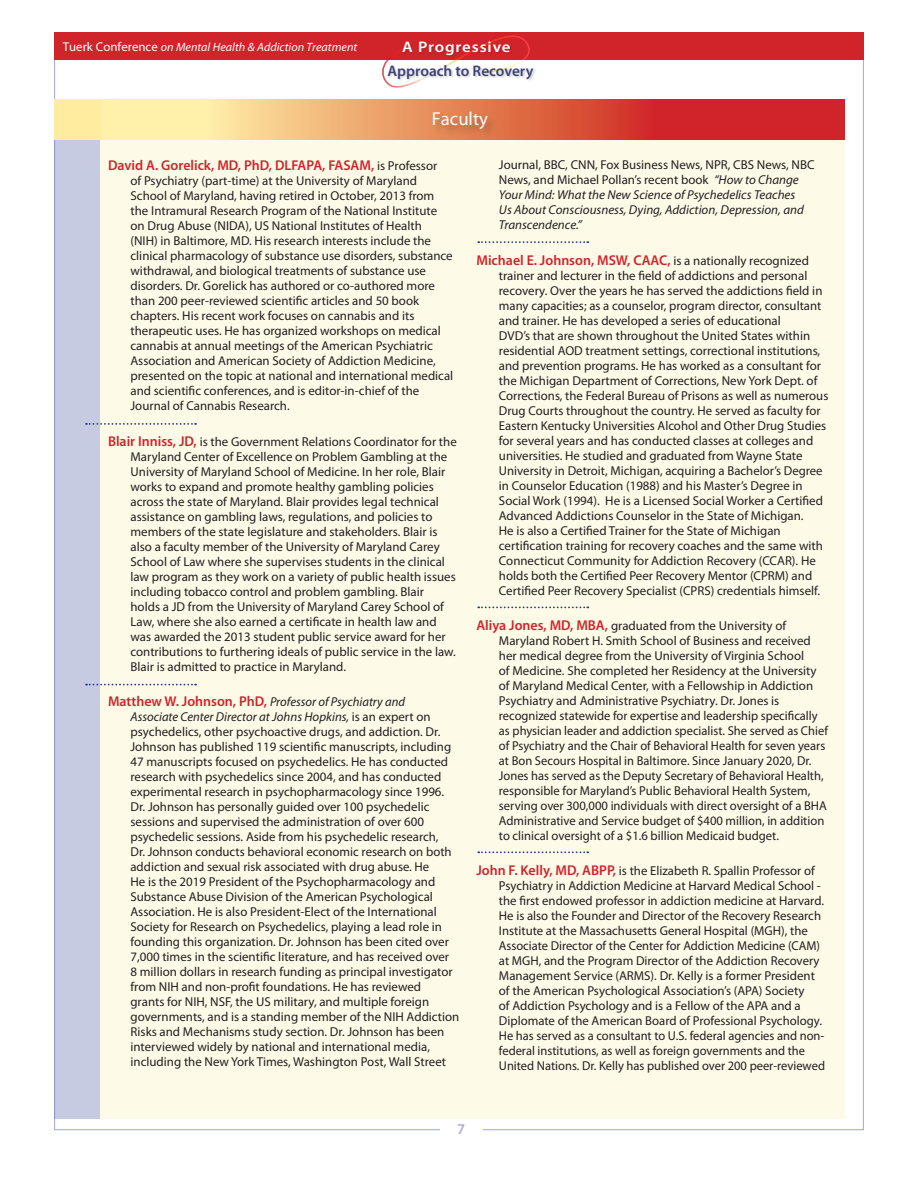
<style>
.page{position:relative;width:918px;height:1188px;background:#fff}
.page>*{position:absolute;margin:0;border:0;box-sizing:border-box;transform-origin:0 0}
.t1{font:18.75px "Myriad Pro";color:#fff}
.t2{font:600 15.3px "Myriad Pro";color:#3d4178}
.t3{font:600 15.3px "Myriad Pro";letter-spacing:.05em;color:#fff;scale:1.1 1}
.t4{font:600 15px "Myriad Pro";color:#aab1d4}
.t5{font:600 14.25px "Myriad Pro";color:#d1232a}
.t6{font:12.9px/15px "Myriad Pro";color:#231f20}
.t7{font:italic 12.9px/15px "Myriad Pro";color:#231f20}
.t8{font:italic 12px "Myriad Pro";color:#fff}
.s1{font-style:normal;font-size:12.75px}
.s2{font-weight:400;font-size:12.9px;color:#231f20}
.s3{font-weight:600;font-size:14.25px;color:#d1232a}
.s4{font-style:italic}
.s5{font-style:normal}
</style>
<div class="page">
<div style="left:54px;top:32px;width:810px;height:28px;background:#d1232a"></div>
<svg style="left:382px;top:35px;width:148px;height:53px"></svg>
<div style="left:388px;top:65px;width:149px;height:17px;background:#231f20;opacity:.2"></div>
<div style="left:403px;top:41px;width:110px;height:17px;background:#231f20;opacity:.2"></div>
<div style="left:101px;top:140px;width:744px;height:979px;background:#fefae8"></div>
<svg style="left:101px;top:100px;width:744px;height:40px;background:#e5815d"></svg>
<div style="left:431px;top:110px;width:68px;height:31px;background:#231f20;opacity:.2"></div>
<div style="left:54px;top:100px;width:47px;height:1019px;background:#c6cbe2"></div>
<svg style="left:86px;top:423px;width:110px;height:2px"></svg>
<svg style="left:86px;top:684px;width:110px;height:1px"></svg>
<svg style="left:478px;top:241px;width:110px;height:2px"></svg>
<svg style="left:478px;top:606px;width:110px;height:2px"></svg>
<svg style="left:478px;top:851px;width:110px;height:2px"></svg>
<p class="t8" style="left:63px;top:40px;width:296px"><span class="s1">Tuerk Conference</span> on Mental Health &amp; Addiction Treatment</p>
<p class="t3" style="left:402px;top:37px;width:100px">A Progressive</p>
<p class="t2" style="left:388px;top:61px;width:147px">Approach to Recovery</p>
<h1 class="t1" style="left:432px;top:108px;width:58px">Faculty</h1>
<p class="t5" style="left:108px;top:156px;width:331px">David A. Gorelick, MD, PhD, DLFAPA, FASAM, <span class="s2">is Professor</span></p>
<p class="t6" style="left:131px;top:173px;width:324px">of Psychiatry (part-time) at the University of Maryland School of Maryland, having retired in October, 2013 from the Intramural Research Program of the National Institute on Drug Abuse (NIDA), US National Institutes of Health<br>(NIH) in Baltimore, MD. His research interests include the clinical pharmacology of substance use disorders, substance withdrawal, and biological treatments of substance use disorders. Dr. Gorelick has authored or co-authored more than 200 peer-reviewed scientific articles and 50 book chapters. His recent work focuses on cannabis and its therapeutic uses. He has organized workshops on medical cannabis at annual meetings of the American Psychiatric Association and American Society of Addiction Medicine, presented on the topic at national and international medical and scientific conferences, and is editor-in-chief of the Journal of Cannabis Research.</p>
<p class="t6" style="left:130px;top:434px;width:328px;text-indent:-22px"><span class="s3">Blair Inniss, JD,</span> is the Government Relations Coordinator for the Maryland Center of Excellence on Problem Gambling at the University of Maryland School of Medicine. In her role, Blair works to expand and promote healthy gambling policies across the state of Maryland. Blair provides legal technical assistance on gambling laws, regulations, and policies to members of the state legislature and stakeholders. Blair is also a faculty member of the University of Maryland Carey School of Law where she supervises students in the clinical law program as they work on a variety of public health issues including tobacco control and problem gambling. Blair holds a JD from the University of Maryland Carey School of Law, where she also earned a certificate in health law and was awarded the 2013 student public service award for her contributions to furthering ideals of public service in the law.<br>Blair is admitted to practice in Maryland.</p>
<p class="t6" style="left:130px;top:694px;width:330px;text-indent:-22px"><span class="s3">Matthew W. Johnson, PhD,</span> <span class="s4">Professor of Psychiatry and<br>Associate Center Director at Johns Hopkins,</span> is an expert on psychedelics, other psychoactive drugs, and addiction. Dr.<br>Johnson has published 119 scientific manuscripts, including 47 manuscripts focused on psychedelics. He has conducted research with psychedelics since 2004, and has conducted experimental research in psychopharmacology since 1996.<br>Dr. Johnson has personally guided over 100 psychedelic sessions and supervised the administration of over 600 psychedelic sessions. Aside from his psychedelic research,<br>Dr. Johnson conducts behavioral economic research on both addiction and sexual risk associated with drug abuse. He<br>He is the 2019 President of the Psychopharmacology and Substance Abuse Division of the American Psychological Association. He is also President-Elect of the International Society for Research on Psychedelics, playing a lead role in founding this organization. Dr. Johnson has been cited over 7,000 times in the scientific literature, and has received over<br>8 million dollars in research funding as principal investigator from NIH and non-profit foundations. He has reviewed<br>grants for NIH, NSF, the US military, and multiple foreign governments, and is a standing member of the NIH Addiction Risks and Mechanisms study section. Dr. Johnson has been interviewed widely by national and international media, including the New York Times, Washington Post, Wall Street</p>
<p class="t7" style="left:499px;top:157px;width:317px"><span class="s5">Journal, BBC, CNN, Fox Business News, NPR, CBS News, NBC News, and Michael Pollan’s recent book</span> “How to Change Your Mind: What the New Science of Psychedelics Teaches<br>Us About Consciousness, Dying, Addiction, Depression, and Transcendence.”</p>
<p class="t5" style="left:476px;top:251px;width:334px">Michael E. Johnson, MSW, CAAC, <span class="s2">is a nationally recognized</span></p>
<p class="t6" style="left:499px;top:267px;width:331px">trainer and lecturer in the field of addictions and personal recovery. Over the years he has served the addictions field in many capacities; as a counselor, program director, consultant and trainer. He has developed a series of educational<br>DVD’s that are shown throughout the United States within residential AOD treatment settings, correctional institutions, and prevention programs. He has worked as a consultant for the Michigan Department of Corrections, New York Dept. of Corrections, the Federal Bureau of Prisons as well as numerous Drug Courts throughout the country. He served as faculty for Eastern Kentucky Universities Alcohol and Other Drug Studies for several years and has conducted classes at colleges and universities. He studied and graduated from Wayne State University in Detroit, Michigan, acquiring a Bachelor’s Degree in Counselor Education (1988) and his Master’s Degree in Social Work (1994). He is a Licensed Social Worker a Certified Advanced Addictions Counselor in the State of Michigan.<br>He is also a Certified Trainer for the State of Michigan certification training for recovery coaches and the same with Connecticut Community for Addiction Recovery (CCAR). He holds both the Certified Peer Recovery Mentor (CPRM) and Certified Peer Recovery Specialist (CPRS) credentials himself.</p>
<p class="t6" style="left:499px;top:618px;width:331px;text-indent:-22px"><span class="s3">Aliya Jones, MD, MBA,</span> graduated from the University of Maryland Robert H. Smith School of Business and received her medical degree from the University of Virginia School<br>of Medicine. She completed her Residency at the University of Maryland Medical Center, with a Fellowship in Addiction Psychiatry and Administrative Psychiatry. Dr. Jones is recognized statewide for expertise and leadership specifically as physician leader and addiction specialist. She served as Chief of Psychiatry and the Chair of Behavioral Health for seven years at Bon Secours Hospital in Baltimore. Since January 2020, Dr.<br>Jones has served as the Deputy Secretary of Behavioral Health, responsible for Maryland’s Public Behavioral Health System, serving over 300,000 individuals with direct oversight of a BHA Administrative and Service budget of $400 million, in addition to clinical oversight of a $1.6 billion Medicaid budget.</p>
<p class="t6" style="left:499px;top:863px;width:328px;text-indent:-22px"><span class="s3">John F. Kelly, MD, ABPP,</span> is the Elizabeth R. Spallin Professor of Psychiatry in Addiction Medicine at Harvard Medical School - the first endowed professor in addiction medicine at Harvard.<br>He is also the Founder and Director of the Recovery Research Institute at the Massachusetts General Hospital (MGH), the Associate Director of the Center for Addiction Medicine (CAM) at MGH, and the Program Director of the Addiction Recovery Management Service (ARMS). Dr. Kelly is a former President of the American Psychological Association’s (APA) Society<br>of Addiction Psychology and is a Fellow of the APA and a Diplomate of the American Board of Professional Psychology.<br>He has served as a consultant to U.S. federal agencies and non&shy;federal institutions, as well as foreign governments and the United Nations. Dr. Kelly has published over 200 peer-reviewed</p>
<p class="t4" style="left:457px;top:1120px;width:10px">7</p>
</div>
